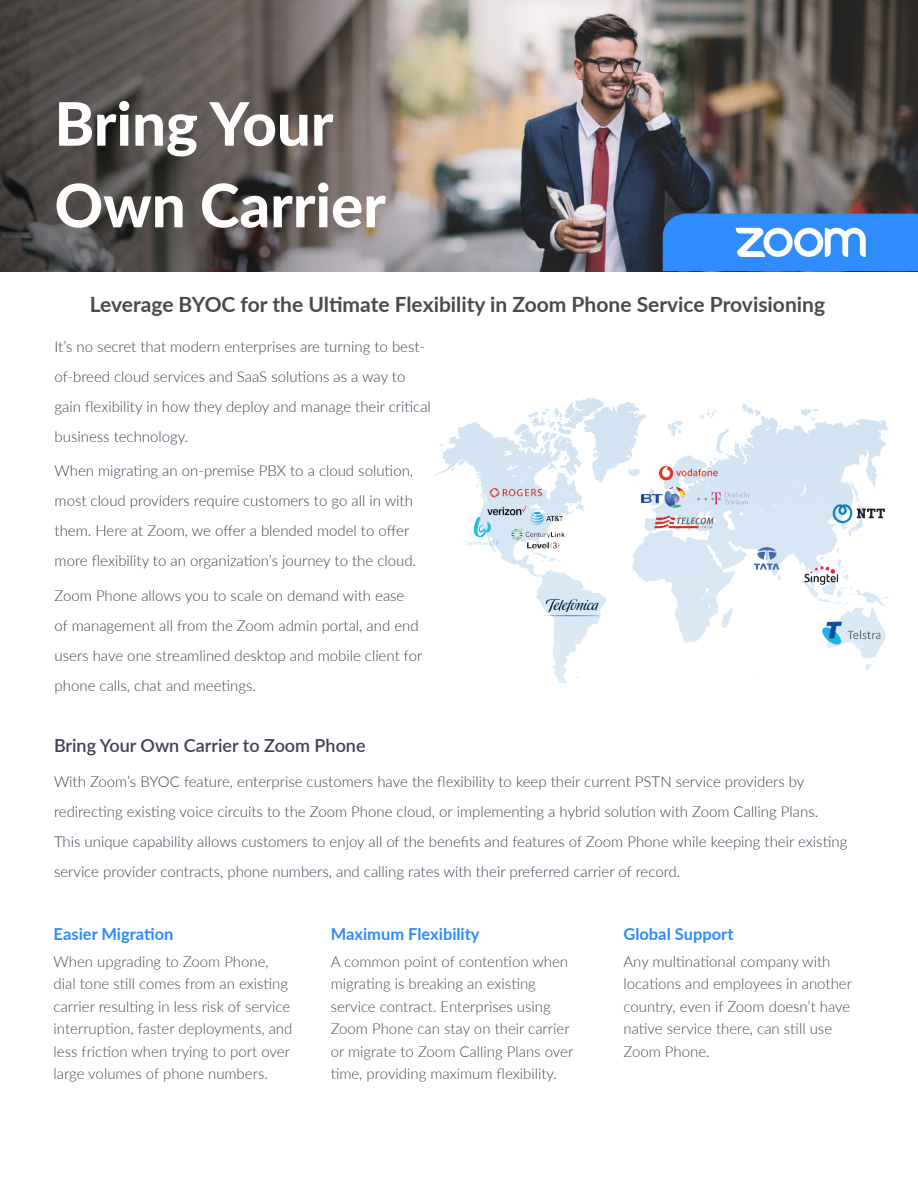
<style>
.page{position:relative;width:918px;height:1188px;background:#fff}
.page>*{position:absolute;margin:0;border:0;box-sizing:border-box;transform-origin:0 0}
.t1{font:800 60px/81.6px "Lato";color:#fff}
.t2{font:700 21px "Lato";color:#4a494f}
.t3{font:600 18px "Lato";color:#414155}
.t4{font:700 16.5px "Lato";color:#2d8cff}
.t5{font:300 15px/30px "Lato";color:#414155}
.t6{font:300 15px/22.5px "Lato";color:#4a494f}
</style>
<div class="page">
<img style="left:539px;top:0;width:379px;height:271px">
<svg style="left:0;top:0;width:539px;height:271px;background:#746d68"></svg>
<svg style="left:663px;top:214px;width:255px;height:57px;background:#499afd"></svg>
<img style="left:434px;top:398px;width:459px;height:284px">
<h1 class="t1" style="left:55px;top:80px;width:333px">Bring Your<br>Own Carrier</h1>
<h2 class="t2" style="left:90px;top:289px;width:737px">Leverage BYOC for the Ultimate Flexibility in Zoom Phone Service Provisioning</h2>
<p class="t5" style="left:55px;top:331px;width:378px">It’s no secret that modern enterprises are turning to best&shy;of-breed cloud services and SaaS solutions as a way to gain flexibility in how they deploy and manage their critical business technology.</p>
<p class="t5" style="left:55px;top:455px;width:363px">When migrating an on-premise PBX to a cloud solution, most cloud providers require customers to go all in with them. Here at Zoom, we offer a blended model to offer more flexibility to an organization’s journey to the cloud.</p>
<p class="t5" style="left:55px;top:580px;width:369px">Zoom Phone allows you to scale on demand with ease<br>of management all from the Zoom admin portal, and end users have one streamlined desktop and mobile client for phone calls, chat and meetings.</p>
<p class="t3" style="left:54px;top:732px;width:313px">Bring Your Own Carrier to Zoom Phone</p>
<p class="t5" style="left:54px;top:766px;width:795px">With Zoom’s BYOC feature, enterprise customers have the flexibility to keep their current PSTN service providers by redirecting existing voice circuits to the Zoom Phone cloud, or implementing a hybrid solution with Zoom Calling Plans.<br>This unique capability allows customers to enjoy all of the benefits and features of Zoom Phone while keeping their existing service provider contracts, phone numbers, and calling rates with their preferred carrier of record.</p>
<p class="t4" style="left:54px;top:922px;width:121px">Easier Migration</p>
<p class="t6" style="left:54px;top:950px;width:240px">When upgrading to Zoom Phone, dial tone still comes from an existing carrier resulting in less risk of service interruption, faster deployments, and less friction when trying to port over large volumes of phone numbers.</p>
<p class="t4" style="left:331px;top:922px;width:150px">Maximum Flexibility</p>
<p class="t6" style="left:331px;top:950px;width:244px">A common point of contention when migrating is breaking an existing service contract. Enterprises using Zoom Phone can stay on their carrier or migrate to Zoom Calling Plans over time, providing maximum flexibility.</p>
<p class="t4" style="left:623px;top:922px;width:112px">Global Support</p>
<p class="t6" style="left:623px;top:950px;width:230px">Any multinational company with locations and employees in another country, even if Zoom doesn’t have native service there, can still use<br>Zoom Phone.</p>
</div>
